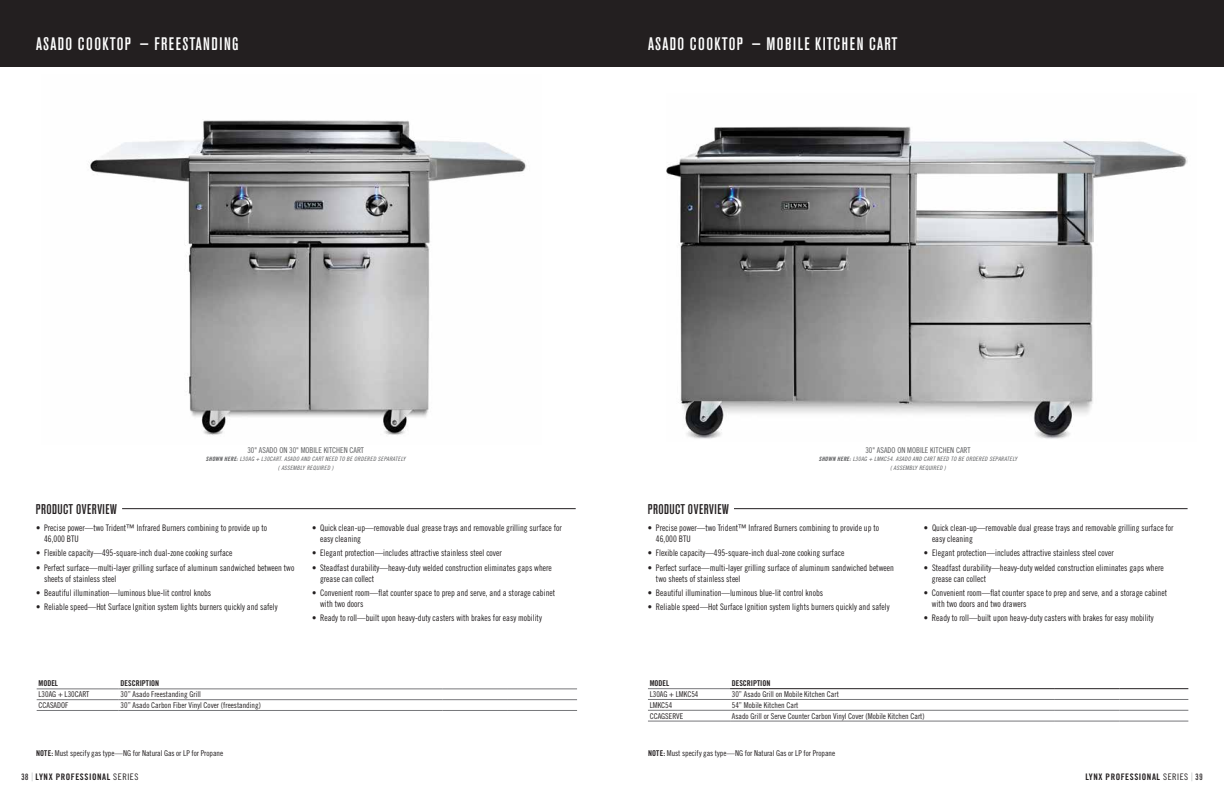
<style>
.page{position:relative;width:1224px;height:792px;background:#fff}
.page>*{position:absolute;margin:0;border:0;box-sizing:border-box;transform-origin:0 0}
.t1{font:500 condensed 18px "Akzidenz Grotesk BE";letter-spacing:.08em;color:#fff}
.t2{font:500 condensed 14px "Akzidenz Grotesk BE";letter-spacing:.04em;color:#231f20}
.t3{font:9px/10.8px "Trade Gothic LT Std Cn 18";color:#231f20;scale:.95 1}
.t4{font:9px "Trade Gothic LT Std Bd Cn 20";letter-spacing:.06em;color:#231f20}
.t5{font:8px "Trade Gothic LT Std Cn 18";color:#231f20}
.t6{font:8px "Trade Gothic LT Std Cn 18";color:#58595b}
.t7{font:8px "Trade Gothic LT Std Bd Cn 20";color:#231f20}
.t8{font:6px/8.5px "Trade Gothic LT Std Cn 18 Obl";letter-spacing:.04em;color:#58595b;text-align:center}
.s1{font-family:"Trade Gothic LT Std Bd Cn 20 Obl"}
.s2{font-family:"Trade Gothic LT Std Bd Cn 20"}
.s3{font-family:"Akzidenz Grotesk BE";font-weight:500;font-stretch:condensed}
.s4{font-family:"Trade Gothic LT Std Cn 18"}
</style>
<div class="page">
<img style="left:90px;top:120px;width:437px;height:315px">
<div style="left:0;top:0;width:612px;height:66px;background:#231f20"></div>
<div style="left:612px;top:0;width:612px;height:66px;background:#231f20"></div>
<img style="left:666px;top:126px;width:522px;height:313px">
<hr style="left:122px;top:508px;width:454px;height:1px;background:#231f20">
<hr style="left:734px;top:508px;width:454px;height:1px;background:#231f20">
<hr style="left:37px;top:699px;width:82px;height:1px;background:#77787b">
<hr style="left:119px;top:699px;width:324px;height:1px;background:#77787b">
<hr style="left:443px;top:699px;width:65px;height:1px;background:#77787b">
<hr style="left:508px;top:699px;width:69px;height:1px;background:#77787b">
<hr style="left:37px;top:710px;width:82px;height:1px;background:#77787b">
<hr style="left:119px;top:710px;width:324px;height:1px;background:#77787b">
<hr style="left:443px;top:710px;width:65px;height:1px;background:#77787b">
<hr style="left:508px;top:710px;width:69px;height:1px;background:#77787b">
<hr style="left:37px;top:689px;width:82px;height:1px;background:#77787b">
<hr style="left:119px;top:689px;width:324px;height:1px;background:#77787b">
<hr style="left:443px;top:689px;width:65px;height:1px;background:#77787b">
<hr style="left:508px;top:689px;width:69px;height:1px;background:#77787b">
<hr style="left:648px;top:688px;width:82px;height:1px;background:#77787b">
<hr style="left:648px;top:699px;width:82px;height:1px;background:#77787b">
<hr style="left:730px;top:699px;width:324px;height:1px;background:#77787b">
<hr style="left:648px;top:710px;width:82px;height:1px;background:#77787b">
<hr style="left:730px;top:710px;width:324px;height:1px;background:#77787b">
<hr style="left:1054px;top:710px;width:65px;height:1px;background:#77787b">
<hr style="left:1119px;top:710px;width:69px;height:1px;background:#77787b">
<hr style="left:648px;top:721px;width:82px;height:1px;background:#77787b">
<hr style="left:730px;top:721px;width:324px;height:1px;background:#77787b">
<hr style="left:1054px;top:721px;width:65px;height:1px;background:#77787b">
<hr style="left:1119px;top:721px;width:69px;height:1px;background:#77787b">
<hr style="left:730px;top:688px;width:324px;height:1px;background:#231f20">
<hr style="left:1054px;top:688px;width:65px;height:1px;background:#231f20">
<hr style="left:1119px;top:688px;width:69px;height:1px;background:#231f20">
<hr style="left:1054px;top:699px;width:65px;height:1px;background:#77787b">
<hr style="left:1119px;top:699px;width:69px;height:1px;background:#77787b">
<h1 class="t1" style="left:36px;top:33px;width:204px">ASADO COOKTOP — FREESTANDING</h1>
<h1 class="t1" style="left:648px;top:33px;width:251px">ASADO COOKTOP — MOBILE KITCHEN CART</h1>
<p class="t6" style="left:247px;top:445px;width:118px">30" ASADO ON 30" MOBILE KITCHEN CART</p>
<p class="t8" style="left:206px;top:455px;width:201px"><span class="s1">SHOWN HERE:</span> L30AG + L30CART. ASADO AND CART NEED TO BE ORDERED SEPARATELY ( ASSEMBLY REQUIRED )</p>
<h2 class="t2" style="left:36px;top:501px;width:83px">PRODUCT OVERVIEW</h2>
<h2 class="t2" style="left:648px;top:501px;width:83px">PRODUCT OVERVIEW</h2>
<p class="t6" style="left:865px;top:445px;width:107px">30" ASADO ON MOBILE KITCHEN CART</p>
<p class="t8" style="left:819px;top:455px;width:200px"><span class="s1">SHOWN HERE:</span> L30AG + LMKC54. ASADO AND CART NEED TO BE ORDERED SEPARATELY ( ASSEMBLY REQUIRED )</p>
<p class="t3" style="left:44px;top:522px;width:236px;text-indent:-8px">• Precise power—two Trident™ Infrared Burners combining to provide up to<br>46,000 BTU</p>
<p class="t3" style="left:36px;top:548px;width:208px">• Flexible capacity—495-square-inch dual-zone cooking surface</p>
<p class="t3" style="left:44px;top:562px;width:265px;text-indent:-8px">• Perfect surface—multi-layer grilling surface of aluminum sandwiched between two sheets of stainless steel</p>
<p class="t3" style="left:36px;top:587px;width:186px">• Beautiful illumination—luminous blue-lit control knobs</p>
<p class="t3" style="left:36px;top:602px;width:256px">• Reliable speed—Hot Surface Ignition system lights burners quickly and safely</p>
<p class="t3" style="left:320px;top:522px;width:256px;text-indent:-8px">• Quick clean-up—removable dual grease trays and removable grilling surface for easy cleaning</p>
<p class="t3" style="left:312px;top:548px;width:201px">• Elegant protection—includes attractive stainless steel cover</p>
<p class="t3" style="left:320px;top:562px;width:245px;text-indent:-8px">• Steadfast durability—heavy-duty welded construction eliminates gaps where grease can collect</p>
<p class="t3" style="left:320px;top:587px;width:249px;text-indent:-8px">• Convenient room—flat counter space to prep and serve, and a storage cabinet with two doors</p>
<p class="t3" style="left:312px;top:612px;width:243px">• Ready to roll—built upon heavy-duty casters with brakes for easy mobility</p>
<p class="t7" style="left:38px;top:679px;width:21px">MODEL</p>
<p class="t7" style="left:121px;top:679px;width:40px">DESCRIPTION</p>
<p class="t5" style="left:38px;top:690px;width:52px">L30AG + L30CART</p>
<p class="t5" style="left:121px;top:690px;width:82px">30” Asado Freestanding Grill</p>
<p class="t5" style="left:38px;top:700px;width:31px">CCASADOF</p>
<p class="t5" style="left:121px;top:700px;width:142px">30” Asado Carbon Fiber Vinyl Cover (freestanding)</p>
<p class="t3" style="left:656px;top:522px;width:236px;text-indent:-8px">• Precise power—two Trident™ Infrared Burners combining to provide up to<br>46,000 BTU</p>
<p class="t3" style="left:648px;top:548px;width:208px">• Flexible capacity—495-square-inch dual-zone cooking surface</p>
<p class="t3" style="left:656px;top:562px;width:252px;text-indent:-8px">• Perfect surface—multi-layer grilling surface of aluminum sandwiched between two sheets of stainless steel</p>
<p class="t3" style="left:648px;top:587px;width:186px">• Beautiful illumination—luminous blue-lit control knobs</p>
<p class="t3" style="left:648px;top:602px;width:256px">• Reliable speed—Hot Surface Ignition system lights burners quickly and safely</p>
<p class="t3" style="left:932px;top:522px;width:256px;text-indent:-8px">• Quick clean-up—removable dual grease trays and removable grilling surface for easy cleaning</p>
<p class="t3" style="left:924px;top:548px;width:201px">• Elegant protection—includes attractive stainless steel cover</p>
<p class="t3" style="left:932px;top:562px;width:245px;text-indent:-8px">• Steadfast durability—heavy-duty welded construction eliminates gaps where grease can collect</p>
<p class="t3" style="left:932px;top:587px;width:249px;text-indent:-8px">• Convenient room—flat counter space to prep and serve, and a storage cabinet with two doors and two drawers</p>
<p class="t3" style="left:924px;top:612px;width:243px">• Ready to roll—built upon heavy-duty casters with brakes for easy mobility</p>
<p class="t7" style="left:650px;top:678px;width:21px">MODEL</p>
<p class="t7" style="left:732px;top:678px;width:40px">DESCRIPTION</p>
<p class="t5" style="left:650px;top:689px;width:50px">L30AG + LMKC54</p>
<p class="t5" style="left:732px;top:689px;width:109px">30” Asado Grill on Mobile Kitchen Cart</p>
<p class="t5" style="left:650px;top:700px;width:24px">LMKC54</p>
<p class="t5" style="left:732px;top:700px;width:68px">54” Mobile Kitchen Cart</p>
<p class="t5" style="left:650px;top:711px;width:35px">CCAGSERVE</p>
<p class="t5" style="left:732px;top:711px;width:194px">Asado Grill or Serve Counter Carbon Vinyl Cover (Mobile Kitchen Cart)</p>
<p class="t5" style="left:36px;top:748px;width:189px"><span class="s2">NOTE:</span> Must specify gas type—NG for Natural Gas or LP for Propane</p>
<p class="t5" style="left:648px;top:748px;width:189px"><span class="s2">NOTE:</span> Must specify gas type—NG for Natural Gas or LP for Propane</p>
<p class="t4" style="left:21px;top:771px;width:119px"><span class="s3">38</span> LYNX PROFESSIONAL <span class="s4">SERIES</span></p>
<p class="t4" style="left:1085px;top:771px;width:119px">LYNX PROFESSIONAL <span class="s4">SERIES</span> <span class="s3">39</span></p>
</div>
